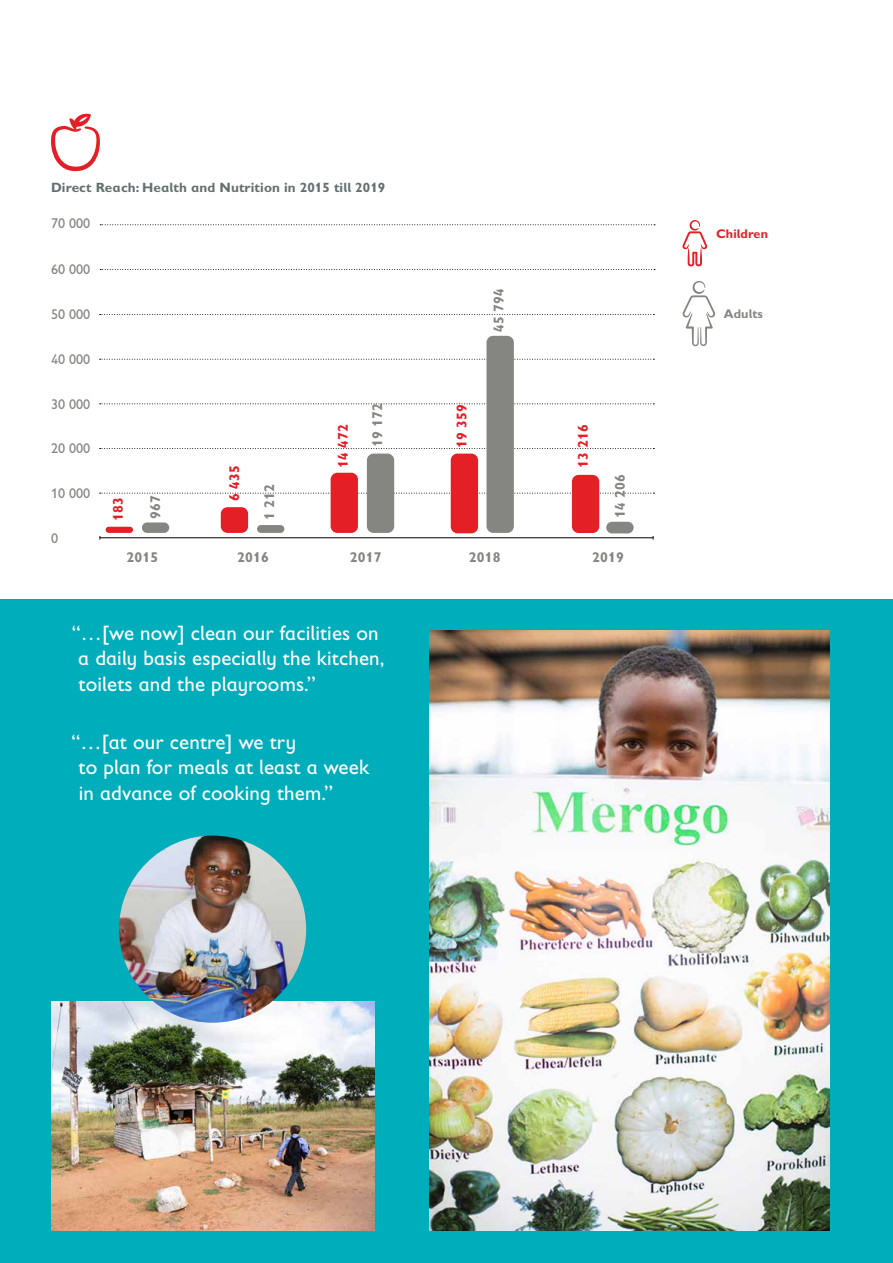
<style>
.page{position:relative;width:893px;height:1263px;background:#fff}
.page>*{position:absolute;margin:0;border:0;box-sizing:border-box;transform-origin:0 0}
.t1{font:21px/25.5px "Gill Sans Infant Std";letter-spacing:.005em;color:#fff}
.t2{font:700 14.1px "Gill Sans Infant Std";letter-spacing:.01em;color:#858681}
.t3{font:14.1px "Gill Sans Infant Std";color:#858681}
.t4{font:700 14.1px "Gill Sans Infant Std";letter-spacing:.01em;color:#e41f26}
.t5{font:700 13.5px "Gill Sans Infant Std";letter-spacing:.01em;color:#636f70}
.t6{font:700 12.6px "Gill Sans Infant Std";letter-spacing:.01em;color:#e41f26}
.t7{font:700 12.6px "Gill Sans Infant Std";letter-spacing:.01em;color:#858681}
</style>
<div class="page">
<div style="left:1px;top:600px;width:892px;height:663px;background:#00adbb"></div>
<hr style="left:100px;top:537px;width:553px;height:1px;background:#000">
<svg style="left:100px;top:448px;width:554px;height:1px"></svg>
<svg style="left:100px;top:493px;width:554px;height:1px"></svg>
<svg style="left:100px;top:359px;width:554px;height:1px"></svg>
<svg style="left:100px;top:403px;width:554px;height:1px"></svg>
<svg style="left:100px;top:314px;width:554px;height:1px"></svg>
<div style="left:451px;top:454px;width:27px;height:79px;background:#e41f26;border-radius:7px"></div>
<div style="left:486px;top:336px;width:28px;height:197px;background:#858681;border-radius:7px"></div>
<div style="left:331px;top:473px;width:27px;height:60px;background:#e41f26;border-radius:7px"></div>
<div style="left:367px;top:454px;width:27px;height:79px;background:#858681;border-radius:7px"></div>
<div style="left:221px;top:507px;width:27px;height:26px;background:#e41f26;border-radius:7px"></div>
<div style="left:257px;top:525px;width:27px;height:8px;background:#858681;border-radius:4px"></div>
<div style="left:106px;top:527px;width:27px;height:6px;background:#e41f26;border-radius:3px"></div>
<div style="left:142px;top:522px;width:27px;height:11px;background:#858681;border-radius:5px"></div>
<div style="left:606px;top:522px;width:28px;height:11px;background:#858681;border-radius:6px"></div>
<div style="left:572px;top:475px;width:27px;height:58px;background:#e41f26;border-radius:7px"></div>
<svg style="left:51px;top:114px;width:49px;height:57px"></svg>
<svg style="left:100px;top:269px;width:555px;height:1px"></svg>
<svg style="left:100px;top:224px;width:555px;height:1px"></svg>
<svg style="left:682px;top:281px;width:33px;height:65px"></svg>
<svg style="left:682px;top:220px;width:25px;height:46px"></svg>
<img style="left:429px;top:630px;width:400px;height:600px">
<img style="left:51px;top:1001px;width:323px;height:229px">
<img style="left:119px;top:836px;width:187px;height:187px;border-radius:94px">
<p class="t5" style="left:51px;top:180px;width:336px">Direct Reach: Health and Nutrition in 2015 till 2019</p>
<p class="t3" style="left:51px;top:215px;width:41px">70 000</p>
<p class="t3" style="left:51px;top:261px;width:41px">60 000</p>
<p class="t3" style="left:51px;top:307px;width:41px">50 000</p>
<p class="t3" style="left:51px;top:351px;width:41px">40 000</p>
<p class="t3" style="left:51px;top:396px;width:41px">30 000</p>
<p class="t3" style="left:51px;top:440px;width:41px">20 000</p>
<p class="t3" style="left:51px;top:485px;width:41px">10 000</p>
<p class="t3" style="left:51px;top:530px;width:9px">0</p>
<p class="t4" style="left:226px;top:501px;width:37px;rotate:-90deg">6 435</p>
<p class="t4" style="left:110px;top:521px;width:25px;rotate:-90deg">183</p>
<p class="t2" style="left:147px;top:519px;width:25px;rotate:-90deg">967</p>
<p class="t2" style="left:261px;top:520px;width:37px;rotate:-90deg">1 212</p>
<p class="t4" style="left:335px;top:468px;width:45px;rotate:-90deg">14 472</p>
<p class="t2" style="left:369px;top:447px;width:45px;rotate:-90deg">19 172</p>
<p class="t2" style="left:490px;top:332px;width:45px;rotate:-90deg">45 794</p>
<p class="t4" style="left:453px;top:448px;width:45px;rotate:-90deg">19 359</p>
<p class="t4" style="left:575px;top:468px;width:45px;rotate:-90deg">13 216</p>
<p class="t2" style="left:612px;top:518px;width:45px;rotate:-90deg">14 206</p>
<p class="t2" style="left:127px;top:549px;width:33px">2015</p>
<p class="t2" style="left:237px;top:549px;width:33px">2016</p>
<p class="t2" style="left:350px;top:549px;width:33px">2017</p>
<p class="t2" style="left:469px;top:549px;width:33px">2018</p>
<p class="t2" style="left:592px;top:549px;width:33px">2019</p>
<p class="t1" style="left:78px;top:620px;width:308px;text-indent:-6px">“…[we now] clean our facilities on a daily basis especially the kitchen, toilets and the playrooms.”</p>
<p class="t1" style="left:72px;top:729px;width:226px">“…[at our centre] we try</p>
<p class="t1" style="left:79px;top:754px;width:292px">to plan for meals at least a week in advance of cooking them.”</p>
<p class="t6" style="left:716px;top:226px;width:53px">Children</p>
<p class="t7" style="left:724px;top:306px;width:41px">Adults</p>
</div>
